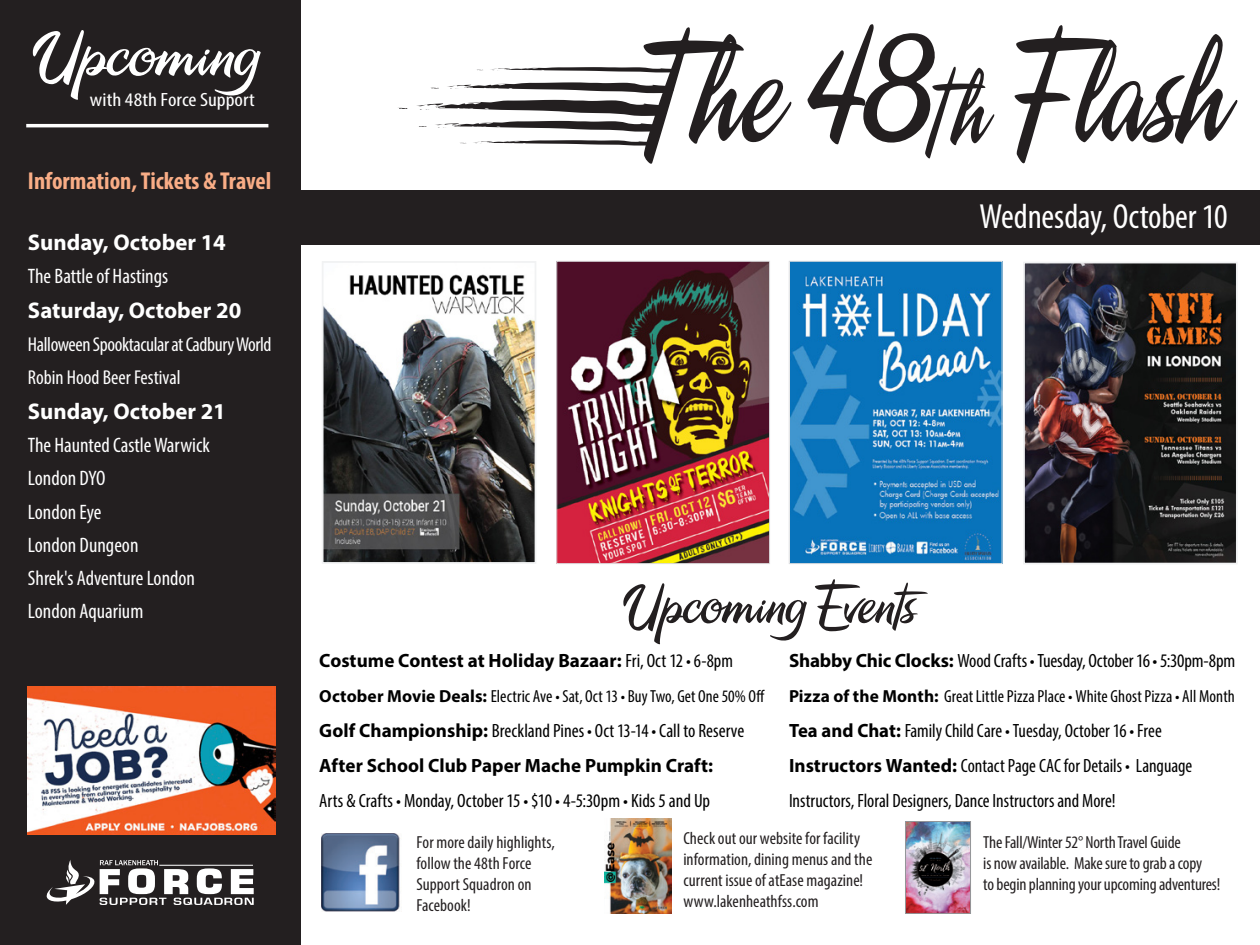
<style>
.page{position:relative;width:1260px;height:945px;background:#fff}
.page>*{position:absolute;margin:0;border:0;box-sizing:border-box;transform-origin:0 0}
.t1{font:148.75px "A&S Signwriter";letter-spacing:.015em;color:#231f20;scale:1.05 1}
.t2{font:63px "A&S Signwriter";letter-spacing:.005em;color:#fff;scale:1.39 1}
.t3{font:55.12px "A&S Signwriter";letter-spacing:.005em;color:#231f20;scale:1.28 1}
.t4{font:condensed 35px "Myriad Pro";letter-spacing:-.005em;color:#fff}
.t5{font:700 condensed 24.5px "Myriad Pro";color:#f9ad86}
.t6{font:700 22.75px "Myriad Pro";color:#fff}
.t7{font:condensed 21px/33.1px "Myriad Pro";color:#fff}
.t8{font:condensed 20.12px/33.1px "Myriad Pro";letter-spacing:-.02em;color:#fff}
.t9{font:condensed 19.25px/35px "Myriad Pro";color:#000}
.t10{font:700 19.25px/35px "Myriad Pro";color:#000}
.t11{font:condensed 19.25px "Myriad Pro";color:#fff;scale:1.15 1}
.t12{font:condensed 17.5px/21px "Myriad Pro";color:#231f20}
.t13{font:condensed 17.5px "Myriad Pro";letter-spacing:.005em;color:#000}
.s1{font-size:105px}
.s2{font-weight:400;font-stretch:condensed}
.s3{font-weight:700;font-stretch:normal}
</style>
<div class="page">
<div style="left:0;top:0;width:300px;height:945px;background:#231f20"></div>
<hr style="left:26px;top:124px;width:242px;height:3px;background:#fff">
<img style="left:322px;top:834px;width:78px;height:78px">
<img style="left:604px;top:818px;width:68px;height:95px">
<img style="left:907px;top:823px;width:62px;height:89px">
<div style="left:905px;top:821px;width:66px;height:93px;border:1px solid #939598"></div>
<svg style="left:447px;top:82px;width:227px;height:11px"></svg>
<svg style="left:491px;top:67px;width:187px;height:5px"></svg>
<svg style="left:417px;top:100px;width:250px;height:32px"></svg>
<svg style="left:460px;top:140px;width:196px;height:6px"></svg>
<svg style="left:47px;top:860px;width:207px;height:45px"></svg>
<hr style="left:159px;top:865px;width:94px;height:1px;background:#fff">
<div style="left:298px;top:191px;width:962px;height:54px;background:#231f20"></div>
<img style="left:559px;top:263px;width:209px;height:299px">
<div style="left:557px;top:261px;width:213px;height:303px;border:1px solid #dcdddf"></div>
<img style="left:325px;top:274px;width:208px;height:287px">
<div style="left:322px;top:261px;width:214px;height:303px;border:2px solid #f1f2f3"></div>
<img style="left:27px;top:686px;width:248px;height:148px">
<img style="left:1026px;top:265px;width:209px;height:296px">
<div style="left:1023px;top:262px;width:215px;height:302px;border:2px solid #f1f2f3"></div>
<img style="left:791px;top:263px;width:209px;height:299px">
<div style="left:789px;top:261px;width:213px;height:303px;border:1px solid #dcdddf"></div>
<h2 class="t2" style="left:35px;top:25px;width:162px">Upcoming</h2>
<p class="t11" style="left:90px;top:88px;width:145px">with 48th Force Support</p>
<h3 class="t5" style="left:28px;top:165px;width:245px">Information, Tickets &amp; Travel</h3>
<h3 class="t6" style="left:28px;top:227px;width:199px">Sunday, October 14</h3>
<p class="t7" style="left:28px;top:259px;width:142px">The Battle of Hastings</p>
<h3 class="t6" style="left:28px;top:295px;width:215px">Saturday, October 20</h3>
<p class="t8" style="left:28px;top:328px;width:245px">Halloween Spooktacular at Cadbury World<br>Robin Hood Beer Festival</p>
<h3 class="t6" style="left:28px;top:397px;width:199px">Sunday, October 21</h3>
<p class="t7" style="left:28px;top:429px;width:183px">The Haunted Castle Warwick<br>London DYO<br>London Eye<br>London Dungeon<br>Shrek's Adventure London<br>London Aquarium</p>
<h1 class="t1" style="left:643px;top:21px;width:552px">The 48<span class="s1">th</span> Flash</h1>
<h3 class="t4" style="left:979px;top:195px;width:250px">Wednesday, October 10</h3>
<h3 class="t3" style="left:625px;top:578px;width:245px">Upcoming Events</h3>
<p class="t10" style="left:319px;top:643px;width:415px">Costume Contest at Holiday Bazaar: <span class="s2">Fri, Oct 12 • 6-8pm</span></p>
<p class="t13" style="left:319px;top:686px;width:447px"><span class="s3">October Movie Deals:</span> Electric Ave • Sat, Oct 13 • Buy Two, Get One 50% Off</p>
<p class="t10" style="left:319px;top:713px;width:427px">Golf Championship: <span class="s2">Breckland Pines • Oct 13-14 • Call to Reserve<br></span>After School Club Paper Mache Pumpkin Craft:</p>
<p class="t9" style="left:319px;top:783px;width:392px">Arts &amp; Crafts • Monday, October 15 • $10 • 4-5:30pm • Kids 5 and Up</p>
<p class="t9" style="left:789px;top:643px;width:448px"><span class="s3">Shabby Chic Clocks:</span> Wood Crafts • Tuesday, October 16 • 5:30pm-8pm</p>
<p class="t13" style="left:789px;top:686px;width:447px"><span class="s3">Pizza of the Month:</span> Great Little Pizza Place • White Ghost Pizza • All Month</p>
<p class="t9" style="left:789px;top:713px;width:405px"><span class="s3">Tea and Chat:</span> Family Child Care • Tuesday, October 16 • Free<br><span class="s3">Instructors Wanted:</span> Contact Page CAC for Details • Language<br>Instructors, Floral Designers, Dance Instructors and More!</p>
<p class="t12" style="left:983px;top:832px;width:239px">The Fall/Winter 52° North Travel Guide<br>is now available. Make sure to grab a copy<br>to begin planning your upcoming adventures!</p>
<p class="t12" style="left:416px;top:832px;width:140px">For more daily highlights, follow the 48th Force<br>Support Squadron on<br>Facebook!</p>
<p class="t12" style="left:683px;top:827px;width:191px">Check out our website for facility information, dining menus and the current issue of atEase magazine! www.lakenheathfss.com</p>
</div>
